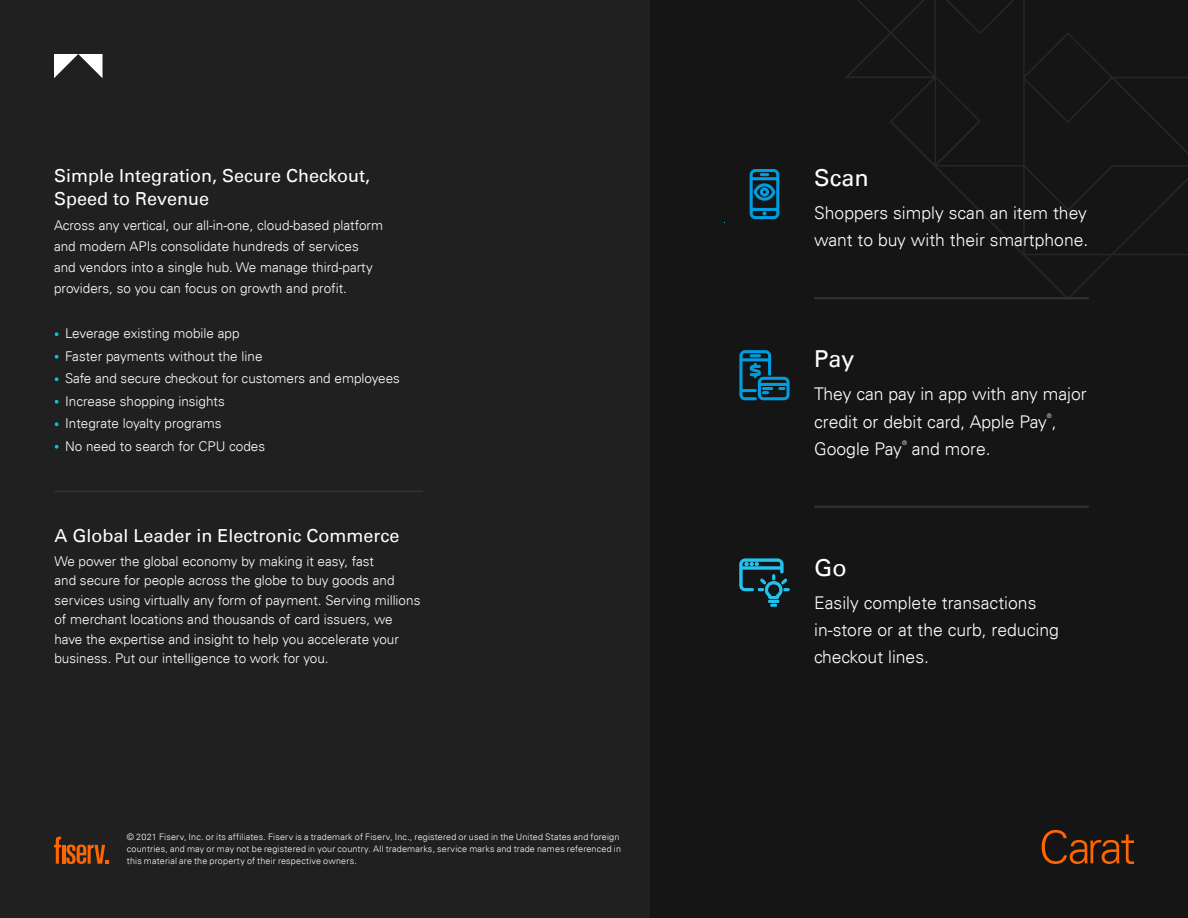
<style>
.page{position:relative;width:1188px;height:918px;background:#202020}
.page>*{position:absolute;margin:0;border:0;box-sizing:border-box;transform-origin:0 0}
.t1{font:23.4px "Univers For Fiserv 55";color:#fff}
.t2{font:18px/22.5px "Univers For Fiserv 55";color:#fff}
.t3{font:300 17.55px/27.3px "Univers For Fiserv 45";color:#fff}
.t4{font:300 13.5px/19.5px "Univers For Fiserv 45";color:#fff}
.US_BC_legal_copy_6_1{font:300 9px/12px "Univers For Fiserv 45";letter-spacing:.02em;color:#fff}
.t5{font:300 6.15px "Univers For Fiserv 45";color:#fff}
.s1{font-size:10.5px}
</style>
<div class="page">
<div style="left:650px;top:0;width:538px;height:918px;background:#151515"></div>
<svg style="left:54px;top:54px;width:49px;height:24px"></svg>
<hr style="left:54px;top:491px;width:369px;height:1px;background:#333">
<svg style="left:845px;top:0;width:343px;height:300px"></svg>
<svg style="left:1042px;top:830px;width:92px;height:34px"></svg>
<svg style="left:54px;top:837px;width:54px;height:27px"></svg>
<hr style="left:814px;top:297px;width:275px;height:2px;background:#333">
<hr style="left:814px;top:506px;width:275px;height:2px;background:#333">
<svg style="left:739px;top:559px;width:51px;height:48px"></svg>
<svg style="left:750px;top:169px;width:29px;height:50px"></svg>
<svg style="left:739px;top:350px;width:51px;height:50px"></svg>
<p class="t2" style="left:54px;top:165px;width:318px">Simple Integration, Secure Checkout,<br>Speed to Revenue</p>
<p class="t4" style="left:54px;top:215px;width:331px;line-height:21px">Across any vertical, our all-in-one, cloud-based platform and modern APIs consolidate hundreds of services and vendors into a single hub. We manage third-party providers, so you can focus on growth and profit.</p>
<p class="t4" style="left:54px;top:324px;width:187px"><span class="s1">•</span> Leverage existing mobile app</p>
<p class="t4" style="left:54px;top:346px;width:210px"><span class="s1">•</span> Faster payments without the line</p>
<p class="t4" style="left:54px;top:369px;width:348px"><span class="s1">•</span> Safe and secure checkout for customers and employees</p>
<p class="t4" style="left:54px;top:391px;width:172px"><span class="s1">•</span> Increase shopping insights</p>
<p class="t4" style="left:54px;top:414px;width:169px"><span class="s1">•</span> Integrate loyalty programs</p>
<p class="t4" style="left:54px;top:436px;width:213px"><span class="s1">•</span> No need to search for CPU codes</p>
<p class="t2" style="left:54px;top:524px;width:347px">A Global Leader in Electronic Commerce</p>
<p class="t4" style="left:54px;top:551px;width:367px">We power the global economy by making it easy, fast<br>and secure for people across the globe to buy goods and services using virtually any form of payment. Serving millions of merchant locations and thousands of card issuers, we have the expertise and insight to help you accelerate your business. Put our intelligence to work for you.</p>
<p class="US_BC_legal_copy_6_1" style="left:127px;top:831px;width:496px">© 2021 Fiserv, Inc. or its affiliates. Fiserv is a trademark of Fiserv, Inc., registered or used in the United States and foreign countries, and may or may not be registered in your country. All trademarks, service marks and trade names referenced in this material are the property of their respective owners.</p>
<p class="t1" style="left:814px;top:164px;width:56px">Scan</p>
<p class="t3" style="left:814px;top:199px;width:276px">Shoppers simply scan an item they want to buy with their smartphone.</p>
<p class="t1" style="left:814px;top:345px;width:42px">Pay</p>
<p class="t3" style="left:814px;top:380px;width:274px">They can pay in app with any major credit or debit card, Apple Pay ,</p>
<p class="t5" style="left:1047px;top:412px;width:6px">®</p>
<p class="t3" style="left:814px;top:435px;width:89px">Google Pay</p>
<p class="t5" style="left:902px;top:439px;width:6px">®</p>
<p class="t3" style="left:912px;top:435px;width:81px">and more.</p>
<p class="t1" style="left:814px;top:553px;width:34px">Go</p>
<p class="t3" style="left:814px;top:589px;width:246px">Easily complete transactions in-store or at the curb, reducing checkout lines.</p>
</div>
